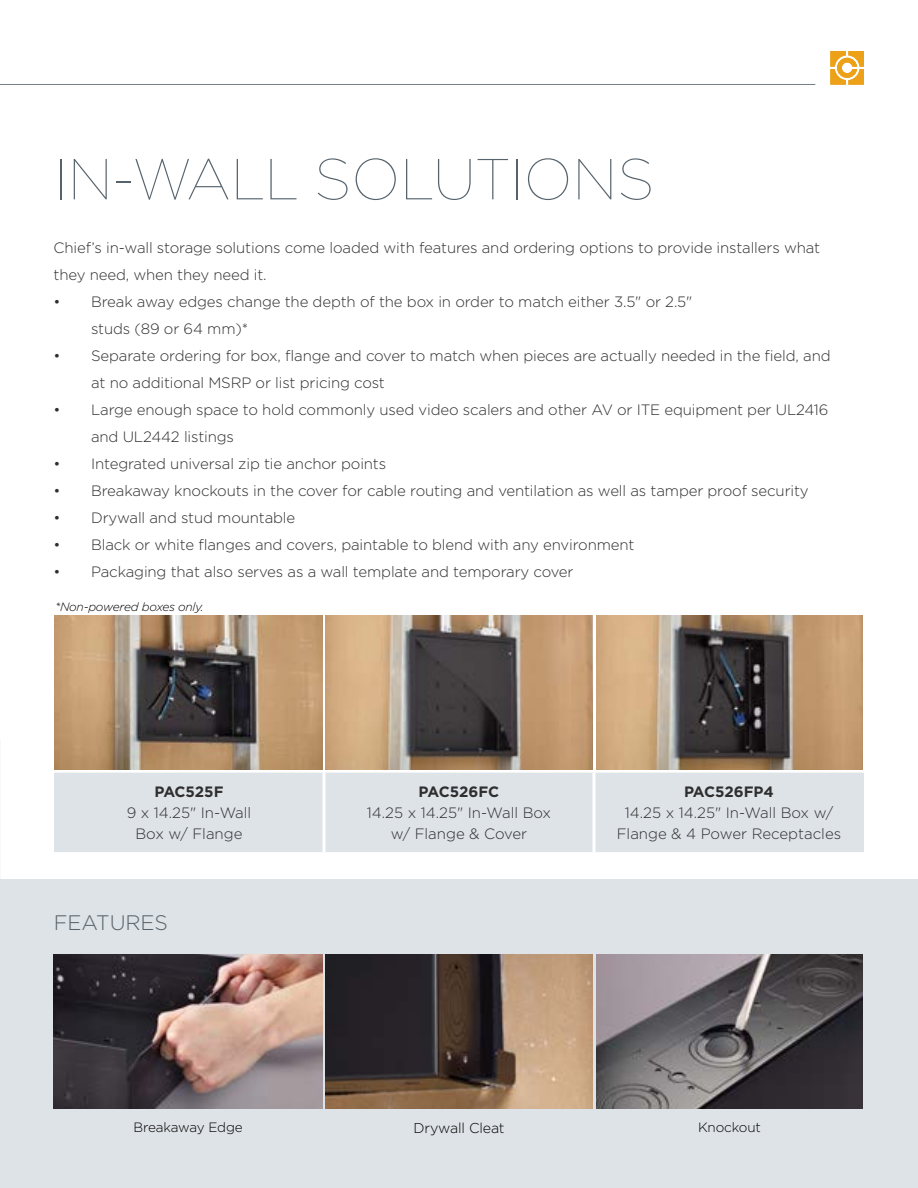
<style>
.page{position:relative;width:918px;height:1188px;background:#fff}
.page>*{position:absolute;margin:0;border:0;box-sizing:border-box;transform-origin:0 0}
.t1{font:100 57.75px "Gotham";color:#57636c}
.t2{font:300 21px "Gotham";letter-spacing:-.005em;color:#57636c}
.t3{font:300 15px/27px "Gotham";letter-spacing:-.01em;color:#2e2e2f}
.t4{font:700 15px "Gotham";color:#2e2e2f}
.t5{font:300 14.25px "Gotham";letter-spacing:-.01em;color:#000}
.t6{font:300 13.5px "Gotham";letter-spacing:-.01em;color:#000}
.t7{font:italic 300 12px "Gotham";letter-spacing:-.02em;color:#000}
</style>
<div class="page">
<svg style="left:830px;top:51px;width:34px;height:34px"></svg>
<hr style="left:0;top:84px;width:815px;height:1px;background:#727e88">
<div style="left:0;top:880px;width:918px;height:308px;background:#dee3e7"></div>
<div style="left:54px;top:773px;width:810px;height:79px;background:#dee3e7"></div>
<hr style="left:322px;top:773px;width:4px;height:79px;background:#f6f8f9">
<hr style="left:592px;top:773px;width:4px;height:79px;background:#f6f8f9">
<img style="left:54px;top:616px;width:268px;height:153px">
<img style="left:54px;top:955px;width:268px;height:153px">
<img style="left:326px;top:616px;width:267px;height:153px">
<img style="left:326px;top:955px;width:267px;height:153px">
<img style="left:596px;top:616px;width:267px;height:153px">
<img style="left:596px;top:955px;width:267px;height:153px">
<h1 class="t1" style="left:54px;top:143px;width:602px">IN-WALL SOLUTIONS</h1>
<p class="t3" style="left:54px;top:234px;width:768px">Chief’s in-wall storage solutions come loaded with features and ordering options to provide installers what they need, when they need it.</p>
<p class="t3" style="left:91px;top:288px;width:603px;text-indent:-38px">• Break away edges change the depth of the box in order to match either 3.5" or 2.5" studs (89 or 64 mm)*</p>
<p class="t3" style="left:91px;top:342px;width:741px;text-indent:-38px">• Separate ordering for box, flange and cover to match when pieces are actually needed in the field, and at no additional MSRP or list pricing cost</p>
<p class="t3" style="left:91px;top:396px;width:739px;text-indent:-38px">• Large enough space to hold commonly used video scalers and other AV or ITE equipment per UL2416 and UL2442 listings</p>
<p class="t3" style="left:54px;top:450px;width:334px">• Integrated universal zip tie anchor points</p>
<p class="t3" style="left:54px;top:477px;width:757px">• Breakaway knockouts in the cover for cable routing and ventilation as well as tamper proof security</p>
<p class="t3" style="left:54px;top:504px;width:243px">• Drywall and stud mountable</p>
<p class="t3" style="left:54px;top:531px;width:582px">• Black or white flanges and covers, paintable to blend with any environment</p>
<p class="t3" style="left:54px;top:558px;width:521px">• Packaging that also serves as a wall template and temporary cover</p>
<p class="t7" style="left:55px;top:599px;width:150px">*Non-powered boxes only.</p>
<p class="t4" style="left:154px;top:782px;width:71px">PAC525F</p>
<p class="t3" style="left:127px;top:802px;width:126px;line-height:21px;text-align:center">9 x 14.25" In-Wall<br>Box w/ Flange</p>
<h2 class="t2" style="left:54px;top:909px;width:116px">FEATURES</h2>
<p class="t4" style="left:419px;top:782px;width:82px">PAC526FC</p>
<p class="t3" style="left:367px;top:802px;width:186px;line-height:21px;text-align:center">14.25 x 14.25" In-Wall Box w/ Flange &amp; Cover</p>
<p class="t4" style="left:684px;top:782px;width:91px">PAC526FP4</p>
<p class="t3" style="left:617px;top:802px;width:226px;line-height:21px;text-align:center">14.25 x 14.25" In-Wall Box w/<br>Flange &amp; 4 Power Receptacles</p>
<p class="t6" style="left:134px;top:1119px;width:111px">Breakaway Edge</p>
<p class="t5" style="left:414px;top:1119px;width:93px">Drywall Cleat</p>
<p class="t6" style="left:698px;top:1119px;width:64px">Knockout</p>
</div>
